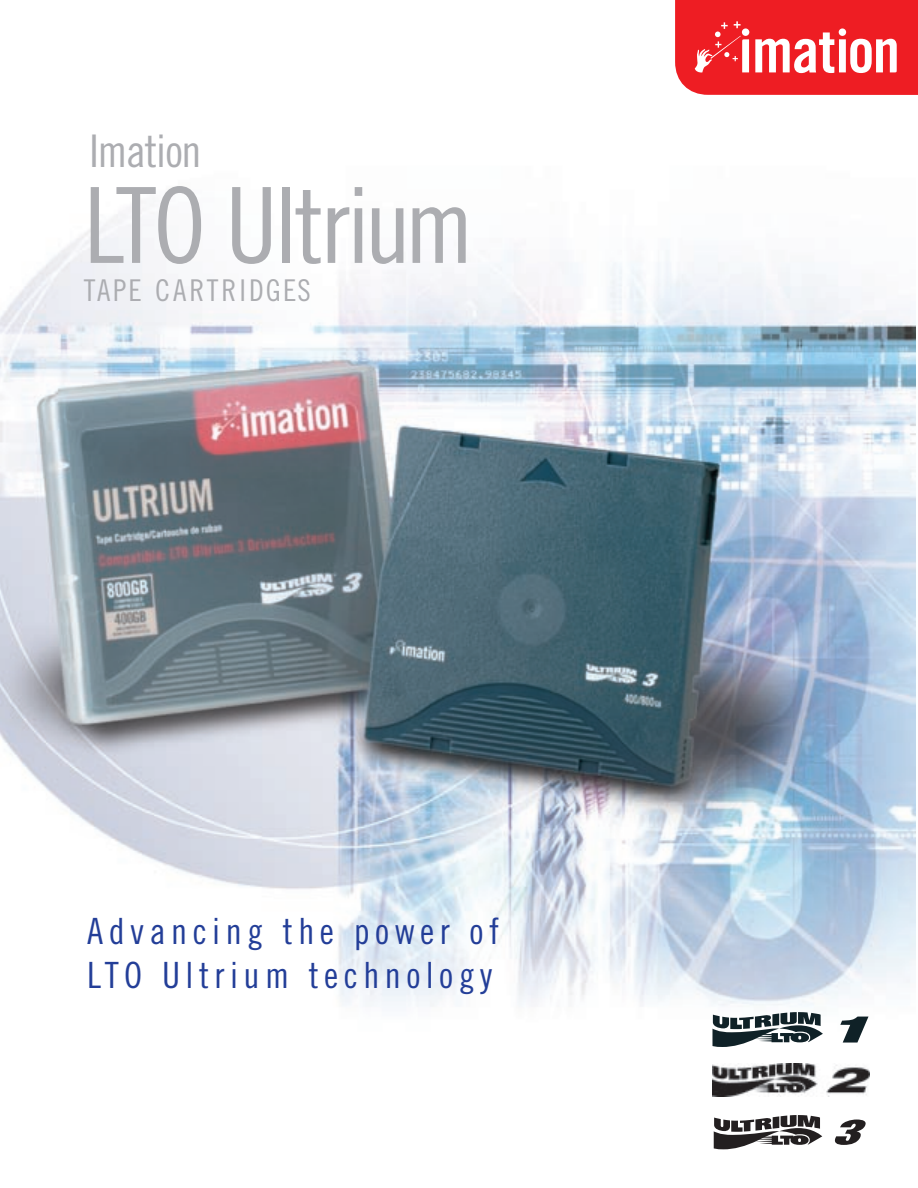
<style>
.page{position:relative;width:918px;height:1188px;background:#fff}
.page>*{position:absolute;margin:0;border:0;box-sizing:border-box;transform-origin:0 0}
.t1{font:105px "Trade Gothic Cond Eighteen";letter-spacing:-.03em;color:#acadb1}
.t2{font:45px "Trade Gothic Cond Eighteen";letter-spacing:-.03em;color:#acadb1}
.t3{font:36.15px/44.5px "Trade Gothic Cond Eighteen";letter-spacing:.15em;color:#233e98}
.t4{font:30px "Trade Gothic Cond Eighteen";letter-spacing:.085em;color:#acadb1}
</style>
<div class="page">
<img style="left:0;top:212px;width:916px;height:923px">
<svg style="left:675px;top:0;width:243px;height:95px;background:#f04146"></svg>
<svg style="left:834px;top:1120px;width:33px;height:25px"></svg>
<svg style="left:714px;top:1115px;width:108px;height:34px"></svg>
<img style="left:713px;top:1064px;width:157px;height:32px">
<svg style="left:840px;top:1017px;width:28px;height:26px"></svg>
<svg style="left:712px;top:1012px;width:111px;height:35px"></svg>
<p class="t2" style="left:89px;top:125px;width:114px">Imation</p>
<h1 class="t1" style="left:84px;top:163px;width:392px">LTO Ultrium</h1>
<p class="t4" style="left:84px;top:272px;width:229px">TAPE CARTRIDGES</p>
<p class="t3" style="left:87px;top:908px;width:413px">Advancing the power of<br>LTO Ultrium technology</p>
</div>
